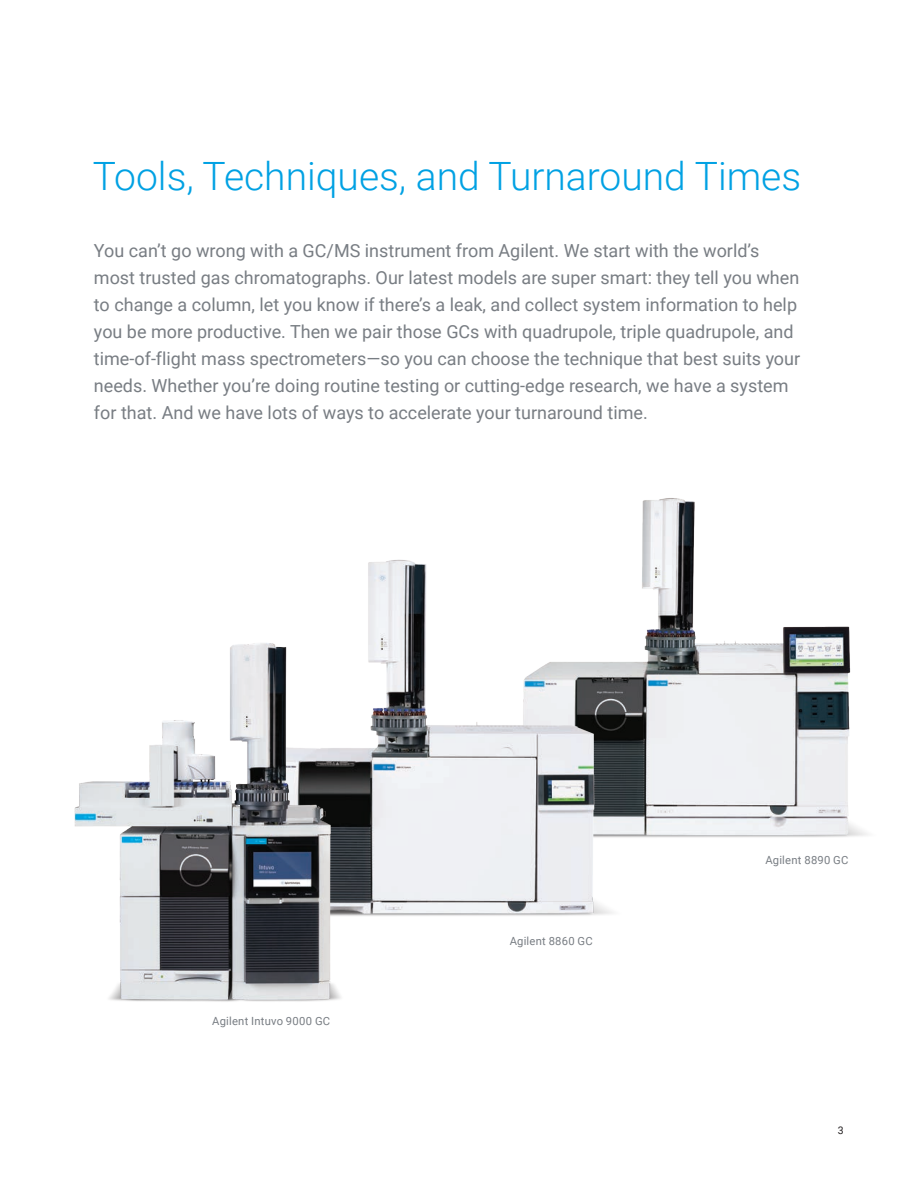
<style>
.page{position:relative;width:918px;height:1188px;background:#fff}
.page>*{position:absolute;margin:0;border:0;box-sizing:border-box;transform-origin:0 0}
.BROCHURE_headline_bl{font:300 39px "Roboto";color:#00a1e3}
.BROCHURE_paragraph_g{font:18px/27px "Roboto";color:#787d83}
.BROCHURE_caption_gra{font:11.25px "Roboto";letter-spacing:.02em;color:#787d83}
.t1{font:10.5px "Roboto";color:#231f20}
</style>
<div class="page">
<img style="left:629px;top:498px;width:239px;height:340px">
<img style="left:348px;top:559px;width:281px;height:357px">
<img style="left:74px;top:643px;width:274px;height:359px">
<p class="BROCHURE_headline_bl" style="left:93px;top:149px;width:710px">Tools, Techniques, and Turnaround Times</p>
<p class="BROCHURE_paragraph_g" style="left:94px;top:236px;width:708px">You can’t go wrong with a GC/MS instrument from Agilent. We start with the world’s most trusted gas chromatographs. Our latest models are super smart: they tell you when to change a column, let you know if there’s a leak, and collect system information to help you be more productive. Then we pair those GCs with quadrupole, triple quadrupole, and time-of-flight mass spectrometers—so you can choose the technique that best suits your needs. Whether you’re doing routine testing or cutting-edge research, we have a system for that. And we have lots of ways to accelerate your turnaround time.</p>
<p class="BROCHURE_caption_gra" style="left:212px;top:1013px;width:119px">Agilent Intuvo 9000 GC</p>
<p class="BROCHURE_caption_gra" style="left:510px;top:933px;width:85px">Agilent 8860 GC</p>
<p class="BROCHURE_caption_gra" style="left:765px;top:852px;width:85px">Agilent 8890 GC</p>
<p class="t1" style="left:838px;top:1123px;width:7px">3</p>
</div>
